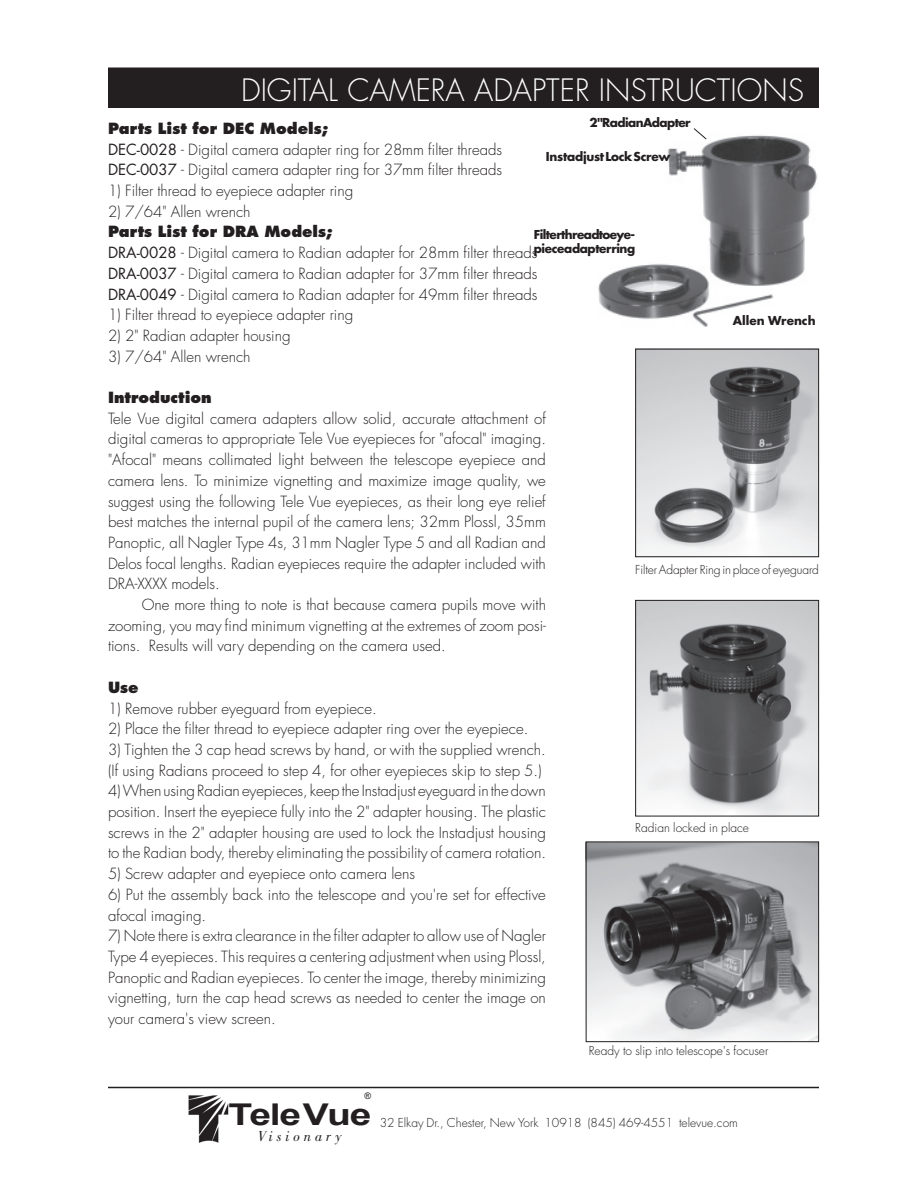
<style>
.page{position:relative;width:918px;height:1188px;background:#fff}
.page>*{position:absolute;margin:0;border:0;box-sizing:border-box;transform-origin:0 0}
.t1{font:300 30px "Futura";color:#fff}
.t2{font:700 30px "Arial";letter-spacing:-.03em;color:#231f20;scale:1.3 1}
.t3{font:300 15px/20.7px "Futura";color:#231f20}
.t4{font:800 15px "Futura";color:#231f20}
.t5{font:italic 15px "Bodoni";letter-spacing:.25em;color:#231f20}
.t6{font:300 12px "Futura";color:#231f20}
.t7{font:700 12px/14.4px "Futura";letter-spacing:-.035em;color:#231f20}
.t8{font:700 12px "Futura";color:#231f20}
.t9{font:9px "Arial";color:#231f20}
.s1{font-weight:800}
.s2{font-weight:400}
</style>
<div class="page">
<img style="left:598px;top:135px;width:220px;height:192px">
<div style="left:109px;top:68px;width:709px;height:39px;background:#231f20"></div>
<div style="left:108px;top:68px;width:711px;height:40px;border:2px solid #231f20"></div>
<img style="left:188px;top:1095px;width:41px;height:48px">
<hr style="left:108px;top:1087px;width:711px;height:1px;background:#231f20">
<img style="left:637px;top:351px;width:180px;height:204px">
<svg style="left:693px;top:128px;width:14px;height:12px"></svg>
<img style="left:637px;top:602px;width:180px;height:212px">
<img style="left:588px;top:844px;width:229px;height:196px">
<div style="left:586px;top:842px;width:233px;height:200px;border:1px solid #231f20"></div>
<div style="left:635px;top:600px;width:184px;height:216px;border:1px solid #231f20"></div>
<div style="left:635px;top:349px;width:184px;height:208px;border:1px solid #231f20"></div>
<h1 class="t1" style="left:241px;top:71px;width:564px">DIGITAL CAMERA ADAPTER INSTRUCTIONS</h1>
<p class="t7" style="left:589px;top:115px;width:103px">2" Radian Adapter</p>
<p class="t3" style="left:108px;top:118px;width:396px"><span class="s1">Parts List for DEC Models;<br></span><span class="s2">DEC-0028</span> - Digital camera adapter ring for 28mm filter threads<br><span class="s2">DEC-0037</span> - Digital camera adapter ring for 37mm filter threads</p>
<p class="t3" style="left:108px;top:180px;width:247px">1) Filter thread to eyepiece adapter ring</p>
<p class="t3" style="left:108px;top:201px;width:144px">2) 7/64" Allen wrench</p>
<p class="t3" style="left:108px;top:222px;width:431px"><span class="s1">Parts List for DRA Models;<br></span><span class="s2">DRA-0028</span> - Digital camera to Radian adapter for 28mm filter threads <span class="s2">DRA-0037</span> - Digital camera to Radian adapter for 37mm filter threads <span class="s2">DRA-0049</span> - Digital camera to Radian adapter for 49mm filter threads</p>
<p class="t3" style="left:108px;top:305px;width:247px">1) Filter thread to eyepiece adapter ring</p>
<p class="t3" style="left:108px;top:325px;width:184px">2) 2" Radian adapter housing</p>
<p class="t3" style="left:108px;top:346px;width:144px">3) 7/64" Allen wrench</p>
<p class="t4" style="left:108px;top:388px;width:105px">Introduction</p>
<p class="t3" style="left:108px;top:408px;width:440px;text-align:justify">Tele Vue digital camera adapters allow solid, accurate attachment of digital cameras to appropriate Tele Vue eyepieces for "afocal" imaging. "Afocal" means collimated light between the telescope eyepiece and camera lens. To minimize vignetting and maximize image quality, we suggest using the following Tele Vue eyepieces, as their long eye relief best matches the internal pupil of the camera lens; 32mm Plossl, 35mm Panoptic, all Nagler Type 4s, 31mm Nagler Type 5 and all Radian and Delos focal lengths. Radian eyepieces require the adapter included with DRA-XXXX models.</p>
<p class="t3" style="left:108px;top:594px;width:440px;text-align:justify;text-indent:34px">One more thing to note is that because camera pupils move with zooming, you may find minimum vignetting at the extremes of zoom posi&shy;tions. Results will vary depending on the camera used.</p>
<p class="t4" style="left:108px;top:678px;width:32px">Use</p>
<p class="t3" style="left:108px;top:698px;width:270px">1) Remove rubber eyeguard from eyepiece.</p>
<p class="t3" style="left:108px;top:719px;width:422px">2) Place the filter thread to eyepiece adapter ring over the eyepiece.</p>
<p class="t3" style="left:108px;top:739px;width:439px">3) Tighten the 3 cap head screws by hand, or with the supplied wrench. (If using Radians proceed to step 4, for other eyepieces skip to step 5.)</p>
<p class="t3" style="left:108px;top:781px;width:440px;text-align:justify">4) When using Radian eyepieces, keep the Instadjust eyeguard in the down position. Insert the eyepiece fully into the 2" adapter housing. The plastic screws in the 2" adapter housing are used to lock the Instadjust housing to the Radian body, thereby eliminating the possibility of camera rotation.</p>
<p class="t3" style="left:108px;top:864px;width:309px">5) Screw adapter and eyepiece onto camera lens</p>
<p class="t3" style="left:108px;top:884px;width:439px">6) Put the assembly back into the telescope and you're set for effective afocal imaging.</p>
<p class="t3" style="left:108px;top:926px;width:439px;text-align:justify">7) Note there is extra clearance in the filter adapter to allow use of Nagler Type 4 eyepieces. This requires a centering adjustment when using Plossl, Panoptic and Radian eyepieces. To center the image, thereby minimizing vignetting, turn the cap head screws as needed to center the image on your camera's view screen.</p>
<p class="t7" style="left:546px;top:149px;width:126px">Instadjust Lock Screw</p>
<p class="t7" style="left:534px;top:227px;width:103px">Filter thread to eye&shy;piece adapter ring</p>
<p class="t8" style="left:733px;top:312px;width:84px">Allen Wrench</p>
<p class="t6" style="left:635px;top:562px;width:185px">Filter Adapter Ring in place of eyeguard</p>
<p class="t6" style="left:635px;top:820px;width:115px">Radian locked in place</p>
<p class="t6" style="left:589px;top:1043px;width:181px">Ready to slip into telescope's focuser</p>
<p class="t9" style="left:364px;top:1090px;width:8px">®</p>
<h1 class="t2" style="left:229px;top:1094px;width:111px">Tele Vue</h1>
<p class="t5" style="left:258px;top:1127px;width:85px">Visionary</p>
<p class="t6" style="left:380px;top:1115px;width:360px">32 Elkay Dr., Chester, New York 10918 (845) 469-4551 televue.com</p>
</div>
